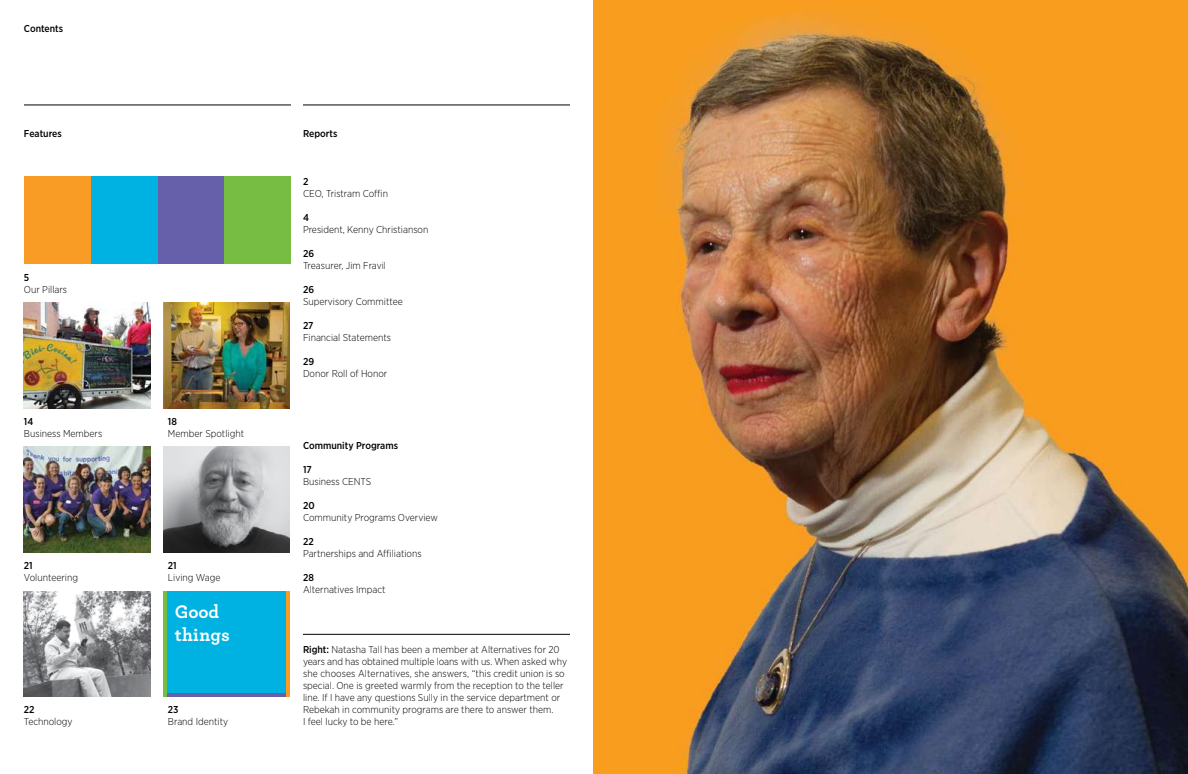
<style>
.page{position:relative;width:1188px;height:774px;background:#fff}
.page>*{position:absolute;margin:0;border:0;box-sizing:border-box;transform-origin:0 0}
.t1{font:700 19px/23px "Archer";letter-spacing:.005em;color:#fff}
.t2{font:300 10px/12px "Gotham Narrow";color:#000}
.t3{font:500 10px "Gotham Narrow";color:#000}
.s1{font-weight:500}
</style>
<div class="page">
<img style="left:593px;top:0;width:595px;height:774px">
<img style="left:163px;top:447px;width:127px;height:105px">
<img style="left:24px;top:447px;width:126px;height:105px">
<hr style="left:303px;top:105px;width:267px;height:1px;background:#000">
<hr style="left:303px;top:634px;width:267px;height:1px;background:#000">
<div style="left:24px;top:176px;width:67px;height:88px;background:#f99c25"></div>
<div style="left:157px;top:176px;width:67px;height:88px;background:#6660aa"></div>
<div style="left:224px;top:176px;width:66px;height:88px;background:#77bd43"></div>
<div style="left:91px;top:176px;width:66px;height:88px;background:#00b2e2"></div>
<img style="left:24px;top:302px;width:126px;height:106px">
<img style="left:163px;top:302px;width:127px;height:106px">
<hr style="left:24px;top:105px;width:267px;height:1px;background:#000">
<img style="left:24px;top:591px;width:126px;height:106px">
<div style="left:163px;top:591px;width:124px;height:106px;background:#00b2e2"></div>
<hr style="left:163px;top:693px;width:124px;height:4px;background:#6660aa">
<hr style="left:163px;top:591px;width:4px;height:106px;background:#77bd43">
<hr style="left:287px;top:591px;width:3px;height:106px;background:#f99c25">
<p class="t3" style="left:24px;top:22px;width:41px">Contents</p>
<p class="t3" style="left:24px;top:127px;width:39px">Features</p>
<p class="t3" style="left:24px;top:271px;width:7px">5</p>
<p class="t2" style="left:24px;top:283px;width:45px">Our Pillars</p>
<p class="t3" style="left:24px;top:415px;width:11px">14</p>
<p class="t3" style="left:168px;top:415px;width:11px">18</p>
<p class="t2" style="left:24px;top:427px;width:80px">Business Members</p>
<p class="t2" style="left:168px;top:427px;width:78px">Member Spotlight</p>
<p class="t3" style="left:24px;top:559px;width:10px">21</p>
<p class="t3" style="left:168px;top:559px;width:10px">21</p>
<p class="t2" style="left:24px;top:571px;width:56px">Volunteering</p>
<p class="t2" style="left:168px;top:571px;width:54px">Living Wage</p>
<h1 class="t1" style="left:175px;top:599px;width:57px">Good things</h1>
<p class="t3" style="left:24px;top:703px;width:12px">22</p>
<p class="t3" style="left:168px;top:703px;width:12px">23</p>
<p class="t2" style="left:24px;top:715px;width:50px">Technology</p>
<p class="t2" style="left:168px;top:715px;width:62px">Brand Identity</p>
<p class="t3" style="left:303px;top:127px;width:36px">Reports</p>
<p class="t3" style="left:303px;top:175px;width:7px">2</p>
<p class="t2" style="left:303px;top:187px;width:87px">CEO, Tristram Coffin</p>
<p class="t3" style="left:303px;top:211px;width:7px">4</p>
<p class="t2" style="left:303px;top:223px;width:127px">President, Kenny Christianson</p>
<p class="t3" style="left:303px;top:247px;width:13px">26</p>
<p class="t2" style="left:303px;top:259px;width:85px">Treasurer, Jim Fravil</p>
<p class="t3" style="left:303px;top:283px;width:13px">26</p>
<p class="t2" style="left:303px;top:295px;width:101px">Supervisory Committee</p>
<p class="t3" style="left:303px;top:319px;width:12px">27</p>
<p class="t2" style="left:303px;top:331px;width:90px">Financial Statements</p>
<p class="t3" style="left:303px;top:355px;width:13px">29</p>
<p class="t2" style="left:303px;top:367px;width:86px">Donor Roll of Honor</p>
<p class="t3" style="left:303px;top:439px;width:97px">Community Programs</p>
<p class="t3" style="left:303px;top:463px;width:10px">17</p>
<p class="t2" style="left:303px;top:475px;width:70px">Business CENTS</p>
<p class="t3" style="left:303px;top:499px;width:13px">20</p>
<p class="t2" style="left:303px;top:511px;width:136px">Community Programs Overview</p>
<p class="t3" style="left:303px;top:535px;width:12px">22</p>
<p class="t2" style="left:303px;top:547px;width:120px">Partnerships and Affiliations</p>
<p class="t3" style="left:303px;top:571px;width:12px">28</p>
<p class="t2" style="left:303px;top:583px;width:84px">Alternatives Impact</p>
<p class="t2" style="left:303px;top:643px;width:266px"><span class="s1">Right:</span> Natasha Tall has been a member at Alternatives for 20 years and has obtained multiple loans with us. When asked why she chooses Alternatives, she answers, “this credit union is so special. One is greeted warmly from the reception to the teller line. If I have any questions Sully in the service department or Rebekah in community programs are there to answer them.<br>I feel lucky to be here.”</p>
</div>
